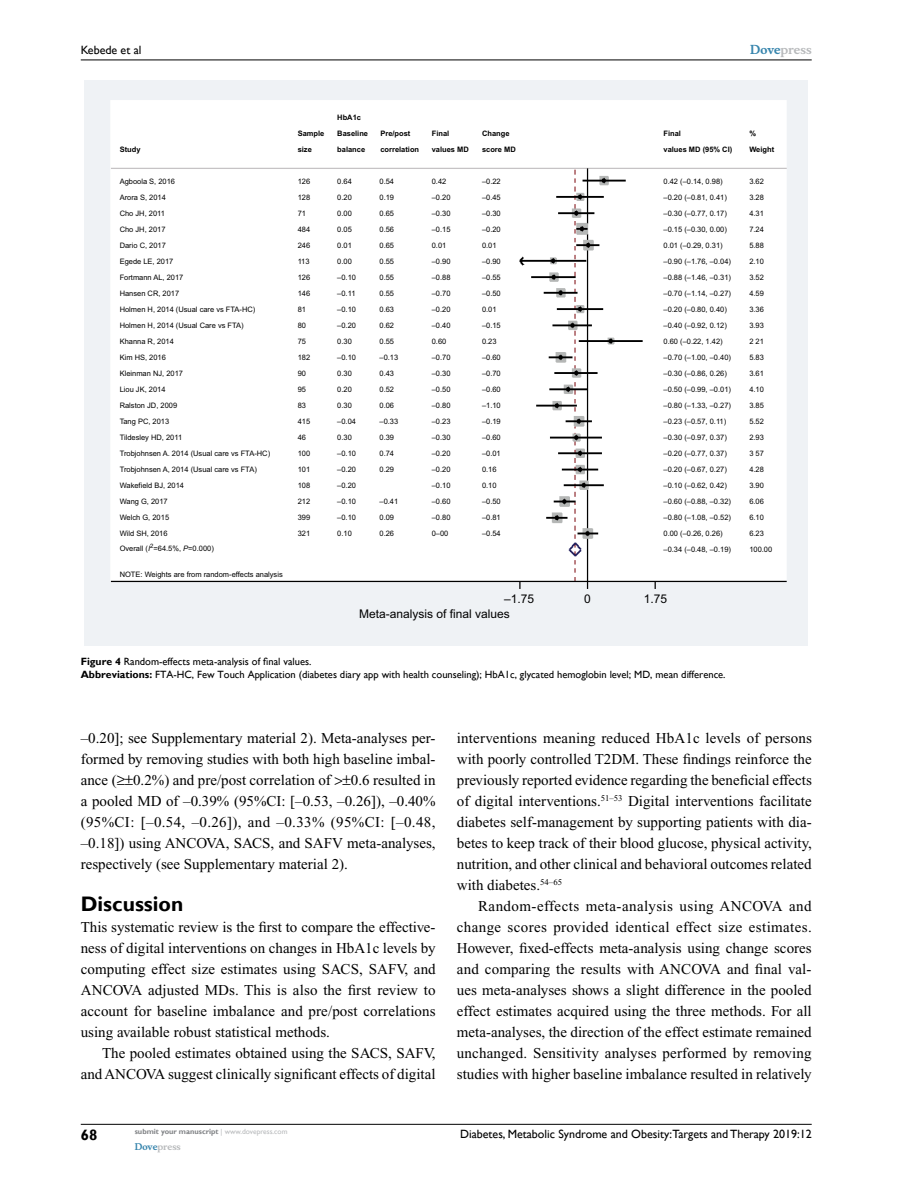
<style>
.page{position:relative;width:918px;height:1188px;background:#fff}
.page>*{position:absolute;margin:0;border:0;box-sizing:border-box;transform-origin:0 0}
.t1{font:700 21px "Gill Sans";color:#000}
.t2{font:15px/21px "Times New Roman";color:#000;text-align:justify}
.t3{font:700 15px "Gill Sans";color:#000}
.t4{font:12px "Gill Sans";color:#000}
.t5{font:12px "Arial";color:#000}
.t6{font:700 12px "Musee";color:#b8babc}
.t7{font:10.5px/13.5px "Gill Sans";color:#000}
.t8{font:700 9px "Musee";color:#b8babc}
.t9{font:7.5px/16px "Arial";color:#000}
.t10{font:700 7.5px/16px "Arial";color:#000}
.t11{font:700 7.5px "Gill Sans";color:#808285}
.s1{color:#3785ad}
.s2{font-style:italic}
.s3{font-weight:700}
.s4{font-weight:400;color:#b8babc}
</style>
<div class="page">
<hr style="left:81px;top:1124px;width:731px;height:1px;background:#000">
<hr style="left:81px;top:60px;width:731px;height:1px;background:#000">
<img style="left:85px;top:81px;width:723px;height:564px">
<p class="t4" style="left:81px;top:43px;width:62px">Kebede et al</p>
<p class="t10" style="left:120px;top:141px;width:22px">Study</p>
<p class="t6" style="left:750px;top:43px;width:63px"><span class="s1">Dove</span>press</p>
<p class="t10" style="left:298px;top:125px;width:28px">Sample size</p>
<p class="t10" style="left:337px;top:109px;width:32px">HbA1c<br>Baseline balance</p>
<p class="t10" style="left:380px;top:125px;width:40px">Pre/post correlation</p>
<p class="t10" style="left:432px;top:125px;width:39px">Final values MD</p>
<p class="t10" style="left:482px;top:125px;width:35px">Change score MD</p>
<p class="t10" style="left:664px;top:125px;width:70px">Final<br>values MD (95% CI)</p>
<p class="t10" style="left:749px;top:125px;width:26px">%<br>Weight</p>
<p class="t9" style="left:664px;top:173px;width:69px">0.42 (–0.14, 0.98) –0.20 (–0.81, 0.41) –0.30 (–0.77, 0.17) –0.15 (–0.30, 0.00)<br>0.01 (–0.29, 0.31) –0.90 (–1.76, –0.04) –0.88 (–1.46, –0.31) –0.70 (–1.14, –0.27) –0.20 (–0.80, 0.40) –0.40 (–0.92, 0.12)<br>0.60 (–0.22, 1.42) –0.70 (–1.00, –0.40) –0.30 (–0.86, 0.26) –0.50 (–0.99, –0.01) –0.80 (–1.33, –0.27) –0.23 (–0.57, 0.11) –0.30 (–0.97, 0.37) –0.20 (–0.77, 0.37) –0.20 (–0.67, 0.27) –0.10 (–0.62, 0.42) –0.60 (–0.88, –0.32) –0.80 (–1.08, –0.52)<br>0.00 (–0.26, 0.26)</p>
<p class="t9" style="left:120px;top:173px;width:152px">Agboola S, 2016<br>Arora S, 2014<br>Cho JH, 2011<br>Cho JH, 2017<br>Dario C, 2017<br>Egede LE, 2017<br>Fortmann AL, 2017<br>Hansen CR, 2017<br>Holmen H, 2014 (Usual care vs FTA-HC)<br>Holmen H, 2014 (Usual Care vs FTA)<br>Khanna R, 2014<br>Kim HS, 2016<br>Kleinman NJ, 2017<br>Liou JK, 2014<br>Ralston JD, 2009<br>Tang PC, 2013<br>Tildesley HD, 2011<br>Trobjohnsen A. 2014 (Usual care vs FTA-HC)<br>Trobjohnsen A, 2014 (Usual care vs FTA)<br>Wakefield BJ, 2014<br>Wang G, 2017<br>Welch G, 2015<br>Wild SH, 2016</p>
<p class="t9" style="left:298px;top:173px;width:14px">126<br>128<br>71<br>484<br>246<br>113<br>126<br>146<br>81<br>80<br>75<br>182<br>90<br>95<br>83<br>415<br>46<br>100<br>101<br>108<br>212<br>399<br>321</p>
<p class="t9" style="left:337px;top:173px;width:20px">0.64<br>0.20<br>0.00<br>0.05<br>0.01<br>0.00 –0.10 –0.11 –0.10 –0.20<br>0.30 –0.10<br>0.30<br>0.20<br>0.30 –0.04<br>0.30 –0.10 –0.20 –0.20 –0.10 –0.10<br>0.10</p>
<p class="t9" style="left:379px;top:173px;width:20px">0.54<br>0.19<br>0.65<br>0.56<br>0.65<br>0.55<br>0.55<br>0.55<br>0.63<br>0.62<br>0.55 –0.13<br>0.43<br>0.52<br>0.06 –0.33<br>0.39<br>0.74<br>0.29</p>
<p class="t9" style="left:432px;top:173px;width:20px">0.42 –0.20 –0.30 –0.15<br>0.01 –0.90 –0.88 –0.70 –0.20 –0.40<br>0.60 –0.70 –0.30 –0.50 –0.80 –0.23 –0.30 –0.20 –0.20 –0.10 –0.60 –0.80<br>0–00</p>
<p class="t9" style="left:482px;top:173px;width:20px">–0.22 –0.45 –0.30 –0.20<br>0.01 –0.90 –0.55 –0.50<br>0.01 –0.15<br>0.23 –0.60 –0.70 –0.60 –1.10 –0.19 –0.60 –0.01<br>0.16<br>0.10 –0.50 –0.81 –0.54</p>
<p class="t9" style="left:749px;top:173px;width:24px">3.62<br>3.28<br>4.31<br>7.24<br>5.88<br>2.10<br>3.52<br>4.59<br>3.36<br>3.93<br>2 21<br>5.83<br>3.61<br>4.10<br>3.85<br>5.52<br>2.93<br>3 57<br>4.28<br>3.90<br>6.06<br>6.10<br>6.23<br>100.00</p>
<p class="t9" style="left:379px;top:494px;width:20px">–0.41<br>0.09<br>0.26</p>
<p class="t9" style="left:120px;top:541px;width:96px">Overall (<span class="s2">I</span><sup>2</sup>=64.5%, <span class="s2">P</span>=0.000)</p>
<p class="t9" style="left:664px;top:541px;width:69px">–0.34 (–0.48, –0.19)</p>
<p class="t9" style="left:120px;top:566px;width:165px">NOTE: Weights are from random-effects analysis</p>
<p class="t5" style="left:359px;top:605px;width:152px">Meta-analysis of final values</p>
<p class="t5" style="left:504px;top:590px;width:32px">–1.75</p>
<p class="t5" style="left:584px;top:590px;width:8px">0</p>
<p class="t5" style="left:644px;top:590px;width:25px">1.75</p>
<p class="t7" style="left:81px;top:655px;width:646px"><span class="s3">Figure 4</span> Random-effects meta-analysis of final values.<br><span class="s3">Abbreviations:</span> FTA-HC, Few Touch Application (diabetes diary app with health counseling); HbA1c, glycated hemoglobin level; MD, mean difference.</p>
<p class="t2" style="left:81px;top:727px;width:356px">–0.20]; see Supplementary material 2). Meta-analyses per&shy;formed by removing studies with both high baseline imbal&shy;ance (≥ 0.2%) and pre/post correlation of</p>
<p class="t2" style="left:81px;top:769px;width:356px;text-indent:270px">0.6 resulted in a pooled MD of –0.39% (95%CI: [–0.53, –0.26]), –0.40% (95%CI: [–0.54, –0.26]), and –0.33% (95%CI: [–0.48, –0.18]) using ANCOVA, SACS, and SAFV meta-analyses, respectively (see Supplementary material 2).</p>
<h1 class="t1" style="left:81px;top:891px;width:104px">Discussion</h1>
<p class="t2" style="left:81px;top:916px;width:357px">This systematic review is the first to compare the effective&shy;ness of digital interventions on changes in HbA1c levels by computing effect size estimates using SACS, SAFV, and ANCOVA adjusted MDs. This is also the first review to account for baseline imbalance and pre/post correlations using available robust statistical methods.</p>
<p class="t2" style="left:81px;top:1042px;width:356px;text-align:right">The pooled estimates obtained using the SACS, SAFV, and ANCOVA suggest clinically significant effects of digital</p>
<p class="t2" style="left:457px;top:727px;width:357px">interventions meaning reduced HbA1c levels of persons with poorly controlled T2DM. These findings reinforce the previously reported evidence regarding the beneficial effects of digital interventions.<sup>51–53</sup> Digital interventions facilitate diabetes self-management by supporting patients with dia&shy;betes to keep track of their blood glucose, physical activity, nutrition, and other clinical and behavioral outcomes related with diabetes.<sup>54–65</sup></p>
<p class="t2" style="left:457px;top:895px;width:356px;text-indent:21px">Random-effects meta-analysis using ANCOVA and change scores provided identical effect size estimates.<br>However, fixed-effects meta-analysis using change scores and comparing the results with ANCOVA and final val&shy;ues meta-analyses shows a slight difference in the pooled effect estimates acquired using the three methods. For all meta-analyses, the direction of the effect estimate remained unchanged. Sensitivity analyses performed by removing studies with higher baseline imbalance resulted in relatively</p>
<p class="t3" style="left:81px;top:1126px;width:18px">68</p>
<p class="t11" style="left:135px;top:1127px;width:154px">submit your manuscript <span class="s4">| www.dovepress.com</span></p>
<p class="t8" style="left:135px;top:1141px;width:48px"><span class="s1">Dove</span>press</p>
<p class="t4" style="left:460px;top:1127px;width:353px">Diabetes, Metabolic Syndrome and Obesity:Targets and Therapy 2019:12</p>
</div>
